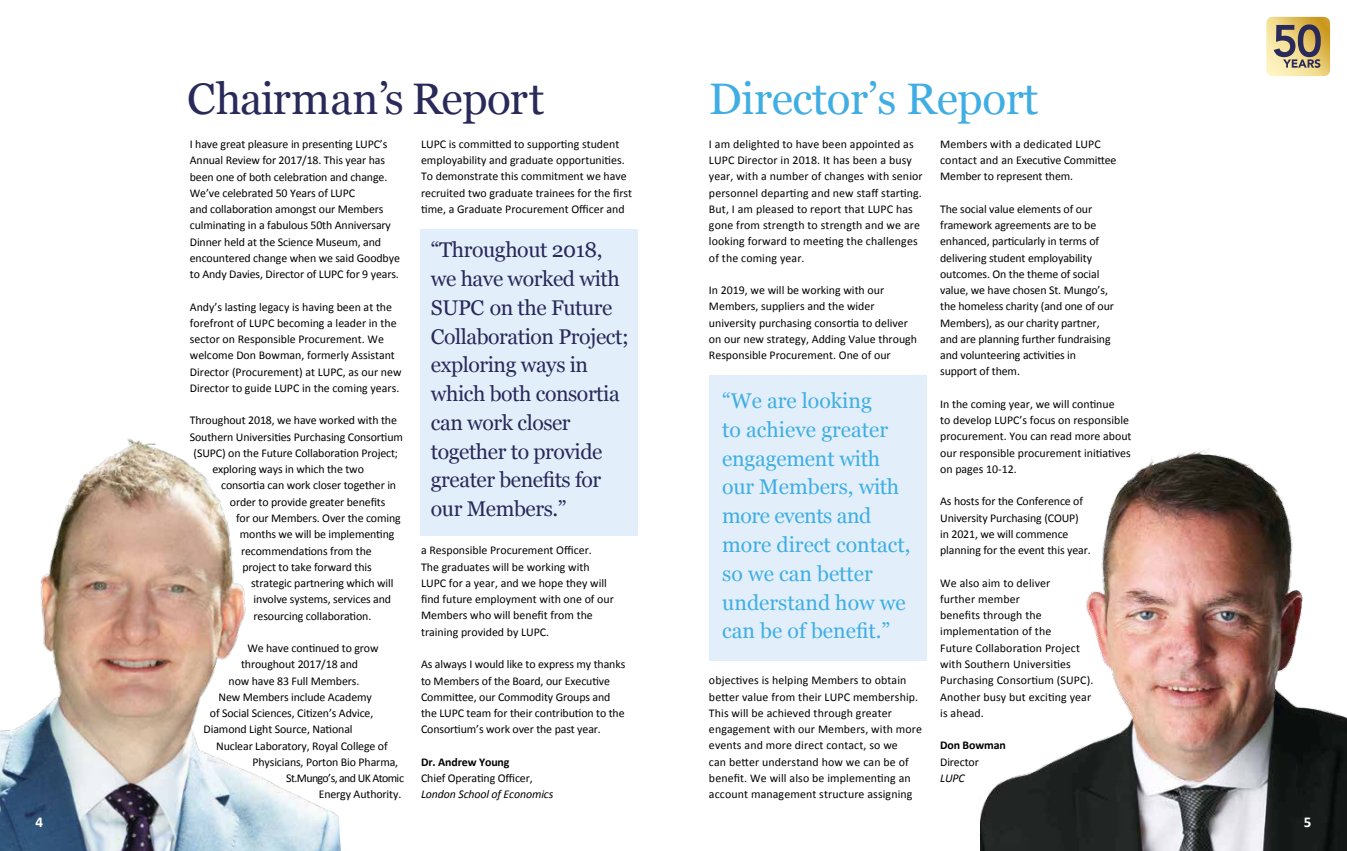
<style>
.page{position:relative;width:1347px;height:851px;background:#fff}
.page>*{position:absolute;margin:0;border:0;box-sizing:border-box;transform-origin:0 0}
.t1{font:44.12px "Georgia";letter-spacing:-.01em;color:#29295a}
.t2{font:44.12px "Georgia";letter-spacing:-.01em;color:#40aee3}
.t3{font:21.25px/28.8px "Georgia";letter-spacing:-.02em;color:#29295a}
.t4{font:21.25px/28.8px "Georgia";color:#40aee3}
.t5{font:700 15px "Calibri";color:#fff}
.t6{font:11.88px/16.2px "Calibri";color:#000}
.t7{font:italic 11.88px "Calibri";letter-spacing:-.01em;color:#000}
.t8{font:700 11.88px "Calibri";letter-spacing:-.01em;color:#000}
.t9{font:11.88px "Calibri";letter-spacing:-.05em;color:#000}
</style>
<div class="page">
<img style="left:0;top:438px;width:341px;height:412px">
<img style="left:980px;top:448px;width:366px;height:402px">
<div style="left:709px;top:375px;width:217px;height:285px;background:#e2effb"></div>
<div style="left:420px;top:229px;width:218px;height:306px;background:#e2effb"></div>
<svg style="left:1266px;top:17px;width:64px;height:59px;background:#bca876"></svg>
<h1 class="t1" style="left:187px;top:67px;width:358px">Chairman’s Report</h1>
<h1 class="t2" style="left:709px;top:67px;width:331px">Director’s Report</h1>
<p class="t6" style="left:190px;top:136px;width:211px">I have great pleasure in presenting LUPC’s Annual Review for 2017/18. This year has been one of both celebration and change.<br>We’ve celebrated 50 Years of LUPC<br>and collaboration amongst our Members culminating in a fabulous 50th Anniversary Dinner held at the Science Museum, and encountered change when we said Goodbye to Andy Davies, Director of LUPC for 9 years.</p>
<p class="t6" style="left:190px;top:298px;width:213px">Andy’s lasting legacy is having been at the forefront of LUPC becoming a leader in the sector on Responsible Procurement. We welcome Don Bowman, formerly Assistant Director (Procurement) at LUPC, as our new Director to guide LUPC in the coming years.</p>
<p class="t6" style="left:190px;top:412px;width:209px">Throughout 2018, we have worked with the</p>
<p class="t6" style="left:190px;top:428px;width:215px">Southern Universities Purchasing Consortium</p>
<p class="t6" style="left:194px;top:445px;width:206px">(SUPC) on the Future Collaboration Project;</p>
<p class="t6" style="left:212px;top:461px;width:153px">exploring ways in which the two</p>
<p class="t6" style="left:221px;top:477px;width:177px">consortia can work closer together in</p>
<p class="t6" style="left:230px;top:493px;width:157px">order to provide greater benefits</p>
<p class="t6" style="left:236px;top:510px;width:166px">for our Members. Over the coming</p>
<p class="t6" style="left:240px;top:526px;width:156px">months we will be implementing</p>
<p class="t6" style="left:241px;top:542px;width:132px">recommendations from the</p>
<p class="t6" style="left:242px;top:558px;width:131px">project to take forward this</p>
<p class="t6" style="left:251px;top:575px;width:144px">strategic partnering which will</p>
<p class="t6" style="left:254px;top:591px;width:139px">involve systems, services and</p>
<p class="t6" style="left:254px;top:607px;width:119px">resourcing collaboration.</p>
<p class="t6" style="left:247px;top:640px;width:133px">We have continued to grow</p>
<p class="t6" style="left:241px;top:656px;width:118px">throughout 2017/18 and</p>
<p class="t6" style="left:229px;top:672px;width:132px">now have 83 Full Members.</p>
<p class="t6" style="left:219px;top:688px;width:155px">New Members include Academy</p>
<p class="t6" style="left:210px;top:705px;width:165px">of Social Sciences, Citizen’s Advice,</p>
<p class="t6" style="left:204px;top:721px;width:151px">Diamond Light Source, National</p>
<p class="t6" style="left:216px;top:737px;width:173px">Nuclear Laboratory, Royal College of</p>
<p class="t6" style="left:252px;top:753px;width:147px">Physicians, Porton Bio Pharma,</p>
<p class="t9" style="left:286px;top:770px;width:120px">St.Mungo’s, and UK Atomic</p>
<p class="t6" style="left:319px;top:786px;width:84px">Energy Authority.</p>
<p class="t6" style="left:421px;top:136px;width:213px">LUPC is committed to supporting student employability and graduate opportunities.<br>To demonstrate this commitment we have recruited two graduate trainees for the first time, a Graduate Procurement Officer and</p>
<h2 class="t3" style="left:431px;top:234px;width:199px">“Throughout 2018, we have worked with<br>SUPC on the Future<br>Collaboration Project; exploring ways in which both consortia can work closer together to provide greater benefits for our Members.”</h2>
<p class="t6" style="left:421px;top:542px;width:194px">a Responsible Procurement Officer.<br>The graduates will be working with LUPC for a year, and we hope they will find future employment with one of our Members who will benefit from the training provided by LUPC.</p>
<p class="t6" style="left:421px;top:656px;width:206px">As always I would like to express my thanks to Members of the Board, our Executive Committee, our Commodity Groups and the LUPC team for their contribution to the Consortium’s work over the past year.</p>
<p class="t8" style="left:421px;top:754px;width:90px">Dr. Andrew Young</p>
<p class="t6" style="left:421px;top:769px;width:113px">Chief Operating Officer,</p>
<p class="t7" style="left:421px;top:786px;width:134px">London School of Economics</p>
<p class="t6" style="left:709px;top:136px;width:215px">I am delighted to have been appointed as LUPC Director in 2018. It has been a busy year, with a number of changes with senior personnel departing and new staff starting.<br>But, I am pleased to report that LUPC has gone from strength to strength and we are looking forward to meeting the challenges of the coming year.</p>
<p class="t6" style="left:709px;top:282px;width:210px">In 2019, we will be working with our Members, suppliers and the wider university purchasing consortia to deliver on our new strategy, Adding Value through Responsible Procurement. One of our</p>
<h2 class="t4" style="left:722px;top:385px;width:190px">“We are looking<br>to achieve greater engagement with our Members, with more events and more direct contact, so we can better understand how we can be of benefit.”</h2>
<p class="t6" style="left:709px;top:672px;width:215px">objectives is helping Members to obtain better value from their LUPC membership.<br>This will be achieved through greater engagement with our Members, with more events and more direct contact, so we<br>can better understand how we can be of benefit. We will also be implementing an account management structure assigning</p>
<p class="t6" style="left:940px;top:136px;width:178px">Members with a dedicated LUPC contact and an Executive Committee<br>Member to represent them.</p>
<p class="t6" style="left:940px;top:201px;width:175px">The social value elements of our framework agreements are to be enhanced, particularly in terms of delivering student employability outcomes. On the theme of social value, we have chosen St. Mungo’s, the homeless charity (and one of our<br>Members), as our charity partner, and are planning further fundraising and volunteering activities in support of them.</p>
<p class="t6" style="left:940px;top:396px;width:193px">In the coming year, we will continue<br>to develop LUPC’s focus on responsible procurement. You can read more about our responsible procurement initiatives on pages 10-12.</p>
<p class="t6" style="left:940px;top:493px;width:152px">As hosts for the Conference of<br>University Purchasing (COUP)<br>in 2021, we will commence planning for the event this year.</p>
<p class="t6" style="left:940px;top:574px;width:155px">We also aim to deliver<br>further member<br>benefits through the implementation of the<br>Future Collaboration Project with Southern Universities<br>Purchasing Consortium (SUPC).<br>Another busy but exciting year is ahead.</p>
<p class="t8" style="left:940px;top:737px;width:67px">Don Bowman</p>
<p class="t6" style="left:940px;top:753px;width:40px">Director</p>
<p class="t7" style="left:940px;top:769px;width:26px">LUPC</p>
<p class="t5" style="left:35px;top:812px;width:9px">4</p>
<p class="t5" style="left:1303px;top:812px;width:9px">5</p>
</div>
